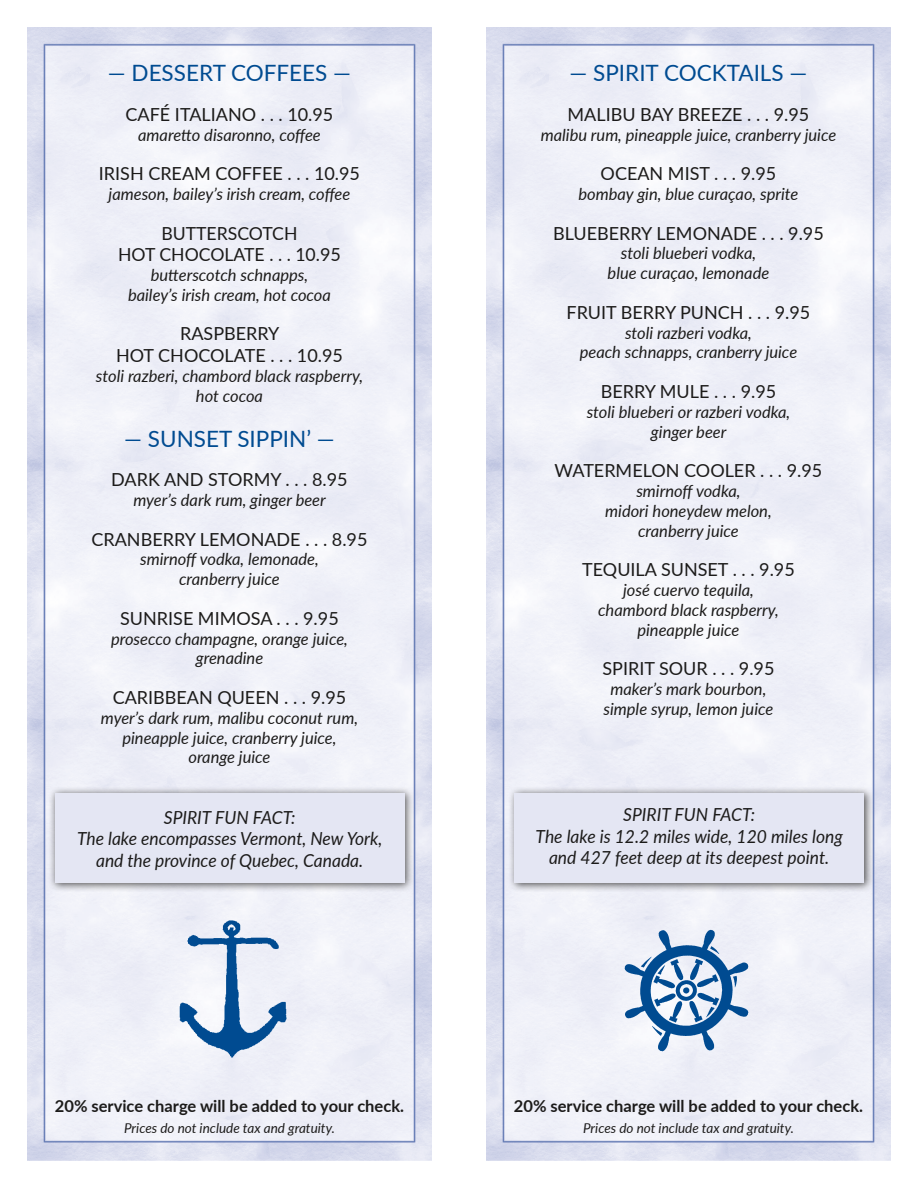
<style>
.page{position:relative;width:918px;height:1188px;background:#fff}
.page>*{position:absolute;margin:0;border:0;box-sizing:border-box;transform-origin:0 0}
.blue_head{font:22.5px "Lato";color:#004b91}
.drink_sub_head{font:22.5px "Lato";color:#004b91}
.food_head_plus_more{font:18px/21.6px "Lato";color:#1c1b1a;text-align:center}
.italic_text{font:italic 18px/21.6px "Lato";color:#1c1b1a;text-align:center}
.italic_text-2{font:italic 16.5px/19.8px "Lato";color:#1c1b1a;text-align:center}
.t1{font:700 16.5px "Lato";color:#1c1b1a}
.food_head{font:italic 16.5px "Lato";color:#1c1b1a}
.t2{font:italic 13.5px "Lato";color:#1c1b1a}
</style>
<div class="page">
<img style="left:27px;top:27px;width:405px;height:1134px">
<img style="left:486px;top:27px;width:405px;height:1134px">
<img style="left:620px;top:926px;width:133px;height:130px">
<div style="left:48px;top:786px;width:366px;height:107px;background:#1c1b1a;opacity:.75"></div>
<div style="left:55px;top:793px;width:350px;height:90px;background:#e4e6f3"></div>
<div style="left:508px;top:786px;width:366px;height:107px;background:#1c1b1a;opacity:.75"></div>
<div style="left:514px;top:793px;width:350px;height:90px;background:#e4e6f3"></div>
<img style="left:164px;top:913px;width:133px;height:149px">
<p class="blue_head" style="left:108px;top:57px;width:244px">— DESSERT COFFEES —</p>
<p class="food_head_plus_more" style="left:126px;top:103px;width:209px">CAFÉ ITALIANO . . . 10.95</p>
<p class="italic_text-2" style="left:138px;top:124px;width:184px">amaretto disaronno, coffee</p>
<p class="food_head_plus_more" style="left:99px;top:162px;width:263px">IRISH CREAM COFFEE . . . 10.95</p>
<p class="italic_text-2" style="left:109px;top:183px;width:243px">jameson, bailey’s irish cream, coffee</p>
<p class="food_head_plus_more" style="left:118px;top:221px;width:224px">BUTTERSCOTCH<br>HOT CHOCOLATE . . . 10.95</p>
<p class="italic_text-2" style="left:151px;top:264px;width:159px">butterscotch schnapps,</p>
<p class="italic_text-2" style="left:128px;top:284px;width:204px">bailey’s irish cream, hot cocoa</p>
<p class="food_head_plus_more" style="left:116px;top:322px;width:228px">RASPBERRY<br>HOT CHOCOLATE . . . 10.95</p>
<p class="italic_text-2" style="left:96px;top:365px;width:269px">stoli razberi, chambord black raspberry,</p>
<p class="italic_text-2" style="left:196px;top:385px;width:69px">hot cocoa</p>
<p class="drink_sub_head" style="left:124px;top:422px;width:212px">— SUNSET SIPPIN’ —</p>
<p class="food_head_plus_more" style="left:111px;top:468px;width:238px">DARK AND STORMY . . . 8.95</p>
<p class="italic_text-2" style="left:133px;top:489px;width:194px">myer’s dark rum, ginger beer</p>
<p class="food_head_plus_more" style="left:92px;top:527px;width:277px">CRANBERRY LEMONADE . . . 8.95</p>
<p class="italic_text-2" style="left:140px;top:549px;width:180px">smirnoff vodka, lemonade,</p>
<p class="italic_text-2" style="left:179px;top:569px;width:102px">cranberry juice</p>
<p class="food_head_plus_more" style="left:120px;top:607px;width:220px">SUNRISE MIMOSA . . . 9.95</p>
<p class="italic_text-2" style="left:111px;top:628px;width:238px">prosecco champagne, orange juice, grenadine</p>
<p class="food_head_plus_more" style="left:113px;top:686px;width:235px">CARIBBEAN QUEEN . . . 9.95</p>
<p class="italic_text-2" style="left:101px;top:707px;width:259px">myer’s dark rum, malibu coconut rum, pineapple juice, cranberry juice, orange juice</p>
<p class="italic_text" style="left:164px;top:805px;width:133px">SPIRIT FUN FACT:</p>
<p class="italic_text" style="left:77px;top:827px;width:307px">The lake encompasses Vermont, New York, and the province of Quebec, Canada.</p>
<p class="t1" style="left:55px;top:1094px;width:351px">20% service charge will be added to your check.</p>
<p class="t2" style="left:124px;top:1119px;width:212px">Prices do not include tax and gratuity.</p>
<p class="blue_head" style="left:570px;top:57px;width:239px">— SPIRIT COCKTAILS —</p>
<p class="food_head_plus_more" style="left:568px;top:103px;width:243px">MALIBU BAY BREEZE . . . 9.95</p>
<p class="italic_text-2" style="left:541px;top:124px;width:297px">malibu rum, pineapple juice, cranberry juice</p>
<p class="food_head_plus_more" style="left:601px;top:162px;width:177px">OCEAN MIST . . . 9.95</p>
<p class="food_head" style="left:579px;top:182px;width:221px">bombay gin, blue curaçao, sprite</p>
<p class="food_head_plus_more" style="left:553px;top:221px;width:272px">BLUEBERRY LEMONADE . . . 9.95</p>
<p class="italic_text-2" style="left:608px;top:243px;width:163px">stoli blueberi vodka, blue curaçao, lemonade</p>
<p class="food_head_plus_more" style="left:567px;top:301px;width:245px">FRUIT BERRY PUNCH . . . 9.95</p>
<p class="italic_text-2" style="left:580px;top:322px;width:219px">stoli razberi vodka,<br>peach schnapps, cranberry juice</p>
<p class="food_head_plus_more" style="left:601px;top:380px;width:177px">BERRY MULE . . . 9.95</p>
<p class="italic_text-2" style="left:587px;top:401px;width:205px">stoli blueberi or razberi vodka, ginger beer</p>
<p class="food_head_plus_more" style="left:555px;top:459px;width:269px">WATERMELON COOLER . . . 9.95</p>
<p class="italic_text-2" style="left:605px;top:480px;width:168px">smirnoff vodka,<br>midori honeydew melon, cranberry juice</p>
<p class="food_head_plus_more" style="left:582px;top:558px;width:214px">TEQUILA SUNSET . . . 9.95</p>
<p class="italic_text-2" style="left:598px;top:579px;width:182px">josé cuervo tequila, chambord black raspberry, pineapple juice</p>
<p class="food_head_plus_more" style="left:602px;top:657px;width:174px">SPIRIT SOUR . . . 9.95</p>
<p class="italic_text-2" style="left:604px;top:678px;width:171px">maker’s mark bourbon, simple syrup, lemon juice</p>
<p class="italic_text" style="left:623px;top:803px;width:133px">SPIRIT FUN FACT:</p>
<p class="italic_text" style="left:536px;top:825px;width:309px">The lake is 12.2 miles wide, 120 miles long and 427 feet deep at its deepest point.</p>
<p class="t1" style="left:514px;top:1094px;width:351px">20% service charge will be added to your check.</p>
<p class="t2" style="left:583px;top:1119px;width:212px">Prices do not include tax and gratuity.</p>
</div>
